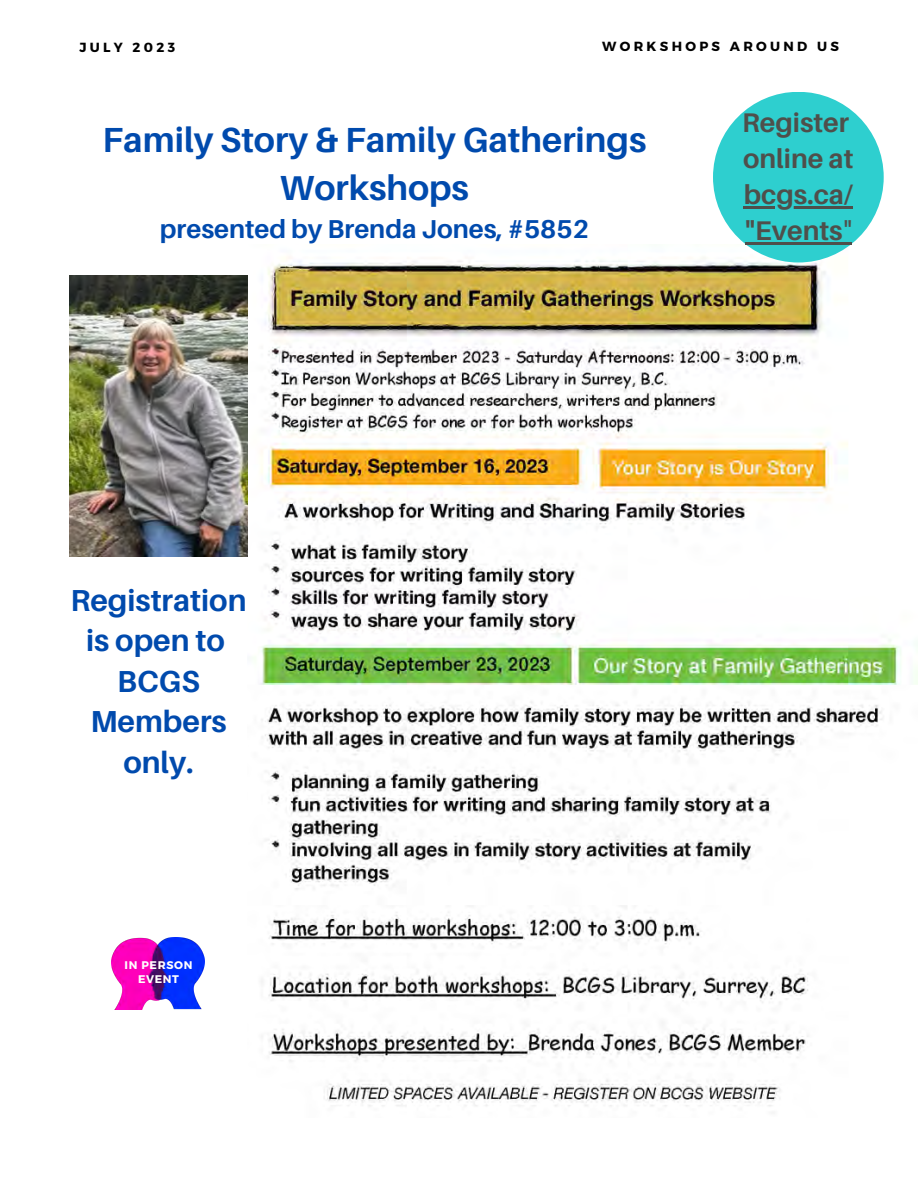
<style>
.page{position:relative;width:918px;height:1188px;background:#fff}
.page>*{position:absolute;margin:0;border:0;box-sizing:border-box;transform-origin:0 0}
.t1{font:700 34.8px/47.2px "Aileron";color:#004aad;text-align:center}
.t2{font:700 30.3px/40.5px "Aileron";color:#004aad;text-align:center}
.t3{font:700 27px/36px "Aileron";color:#4f4f4b}
.t4{font:700 25.8px "Aileron";color:#004aad}
.t5{font:700 13.2px "Montserrat";letter-spacing:.25em;color:#000}
.t6{font:700 11.1px/14.1px "Montserrat";letter-spacing:.06em;color:#fff;text-align:center}
.s1{font-weight:400}
</style>
<div class="page">
<img style="left:254px;top:245px;width:664px;height:861px">
<div style="left:713px;top:92px;width:171px;height:171px;background:#2ecfcf;border-radius:50%"></div>
<img style="left:69px;top:276px;width:178px;height:281px">
<img style="left:112px;top:937px;width:93px;height:72px">
<hr style="left:744px;top:206px;width:109px;height:3px;background:#4f4f4b">
<svg style="left:745px;top:242px;width:10px;height:3px"></svg>
<hr style="left:755px;top:242px;width:88px;height:3px;background:#4f4f4b">
<svg style="left:843px;top:242px;width:9px;height:3px"></svg>
<p class="t5" style="left:80px;top:39px;width:97px">JULY 2023</p>
<p class="t5" style="left:602px;top:38px;width:238px">WORKSHOPS AROUND US</p>
<p class="t1" style="left:103px;top:116px;width:545px">Family Story &amp; Family Gatherings<br>Workshops</p>
<p class="t4" style="left:160px;top:213px;width:430px">presented by Brenda Jones, #5852</p>
<p class="t3" style="left:742px;top:104px;width:108px">Register</p>
<p class="t3" style="left:743px;top:140px;width:112px">online at bcgs.ca/</p>
<p class="t3" style="left:745px;top:212px;width:108px">"Events<span class="s1">"</span></p>
<p class="t2" style="left:71px;top:579px;width:178px">Registration is open to</p>
<p class="t2" style="left:90px;top:660px;width:138px">BCGS<br>Members only.</p>
<p class="t6" style="left:125px;top:957px;width:69px">IN PERSON<br>EVENT</p>
</div>
